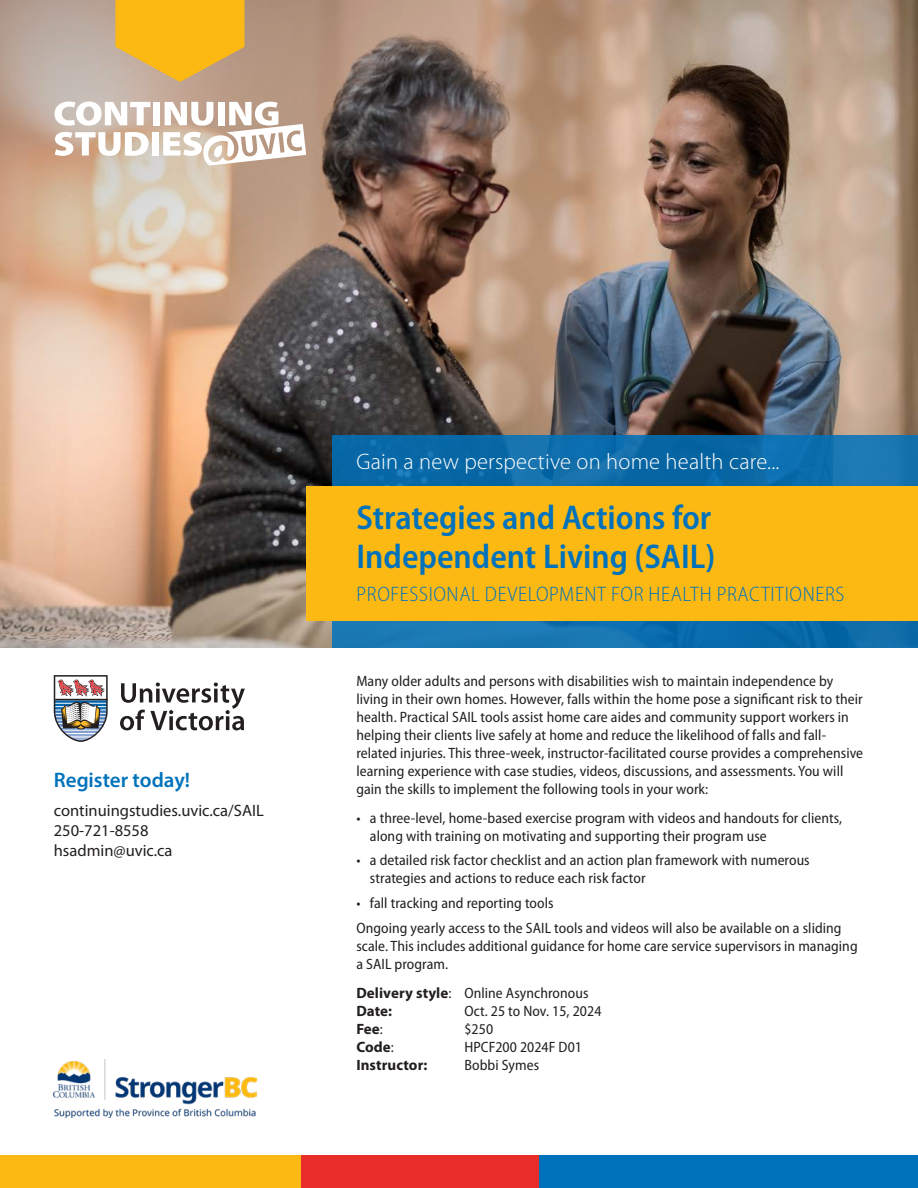
<style>
.page{position:relative;width:918px;height:1188px;background:#fff}
.page>*{position:absolute;margin:0;border:0;box-sizing:border-box;transform-origin:0 0}
.t1{font:600 semi-condensed 34.5px/39px "Myriad Pro";color:#0072bc}
.t2{font:300 22.5px "Myriad Pro";letter-spacing:.01em;color:#fff}
.t3{font:300 semi-condensed 21px "Myriad Pro";letter-spacing:.03em;color:#0072bc}
.t4{font:600 21px "Myriad Pro";color:#0072bc}
.t5{font:16.5px/19.8px "Myriad Pro";color:#231f20}
.t6{font:semi-condensed 15px/18px "Myriad Pro";letter-spacing:.005em;color:#231f20}
.t7{font:700 15px "Myriad Pro";letter-spacing:.005em;color:#231f20}
.s1{font-weight:700;font-stretch:normal}
.s2{font-weight:400;font-stretch:semi-condensed}
</style>
<div class="page">
<img style="left:0;top:486px;width:332px;height:162px">
<img style="left:0;top:0;width:918px;height:486px">
<svg style="left:332px;top:436px;width:586px;height:212px;fill:#0c6dab"></svg>
<div style="left:307px;top:486px;width:611px;height:135px;background:#fdb913"></div>
<svg style="left:116px;top:0;width:128px;height:82px"></svg>
<svg style="left:55px;top:102px;width:95px;height:24px"></svg>
<div style="left:153px;top:102px;width:7px;height:23px;background:#fff"></div>
<svg style="left:55px;top:132px;width:94px;height:24px"></svg>
<div style="left:152px;top:132px;width:7px;height:24px;background:#fff"></div>
<svg style="left:163px;top:102px;width:143px;height:64px"></svg>
<svg style="left:120px;top:682px;width:125px;height:48px"></svg>
<svg style="left:53px;top:675px;width:55px;height:67px"></svg>
<div style="left:0;top:1155px;width:314px;height:33px;background:#fdb913"></div>
<div style="left:301px;top:1155px;width:251px;height:33px;background:#e82d2a"></div>
<div style="left:539px;top:1155px;width:379px;height:33px;background:#0072bc"></div>
<img style="left:54px;top:1060px;width:202px;height:58px">
<h3 class="t4" style="left:54px;top:766px;width:138px">Register today!</h3>
<p class="t5" style="left:54px;top:800px;width:212px">continuingstudies.uvic.ca/SAIL<br>250-721-8558 hsadmin@uvic.ca</p>
<h2 class="t2" style="left:356px;top:449px;width:425px">Gain a new perspective on home health care...</h2>
<h1 class="t1" style="left:356px;top:499px;width:360px">Strategies and Actions for<br>Independent Living (SAIL)</h1>
<h3 class="t3" style="left:357px;top:583px;width:489px">PROFESSIONAL DEVELOPMENT FOR HEALTH PRACTITIONERS</h3>
<p class="t6" style="left:356px;top:672px;width:508px">Many older adults and persons with disabilities wish to maintain independence by living in their own homes. However, falls within the home pose a significant risk to their health. Practical SAIL tools assist home care aides and community support workers in helping their clients live safely at home and reduce the likelihood of falls and fall&shy;related injuries. This three-week, instructor-facilitated course provides a comprehensive learning experience with case studies, videos, discussions, and assessments. You will gain the skills to implement the following tools in your work:</p>
<p class="t6" style="left:370px;top:809px;width:474px;text-indent:-14px">• a three-level, home-based exercise program with videos and handouts for clients, along with training on motivating and supporting their program use</p>
<p class="t6" style="left:370px;top:852px;width:441px;text-indent:-14px">• a detailed risk factor checklist and an action plan framework with numerous strategies and actions to reduce each risk factor</p>
<p class="t6" style="left:356px;top:891px;width:487px;line-height:24.8px">• fall tracking and reporting tools<br>Ongoing yearly access to the SAIL tools and videos will also be available on a sliding</p>
<p class="t6" style="left:356px;top:937px;width:503px">scale. This includes additional guidance for home care service supervisors in managing a SAIL program.</p>
<p class="t6" style="left:356px;top:984px;width:234px"><span class="s1">Delivery style</span>: Online Asynchronous<br><span class="s1">Date:</span></p>
<p class="t6" style="left:464px;top:1002px;width:139px">Oct. 25 to Nov. 15, 2024</p>
<p class="t7" style="left:356px;top:1019px;width:28px">Fee<span class="s2">:</span></p>
<p class="t6" style="left:464px;top:1020px;width:30px">$250</p>
<p class="t7" style="left:356px;top:1037px;width:39px">Code<span class="s2">:</span></p>
<p class="t6" style="left:464px;top:1038px;width:119px">HPCF200 2024F D01</p>
<p class="t7" style="left:356px;top:1055px;width:72px">Instructor:</p>
<p class="t6" style="left:464px;top:1056px;width:76px">Bobbi Symes</p>
</div>
